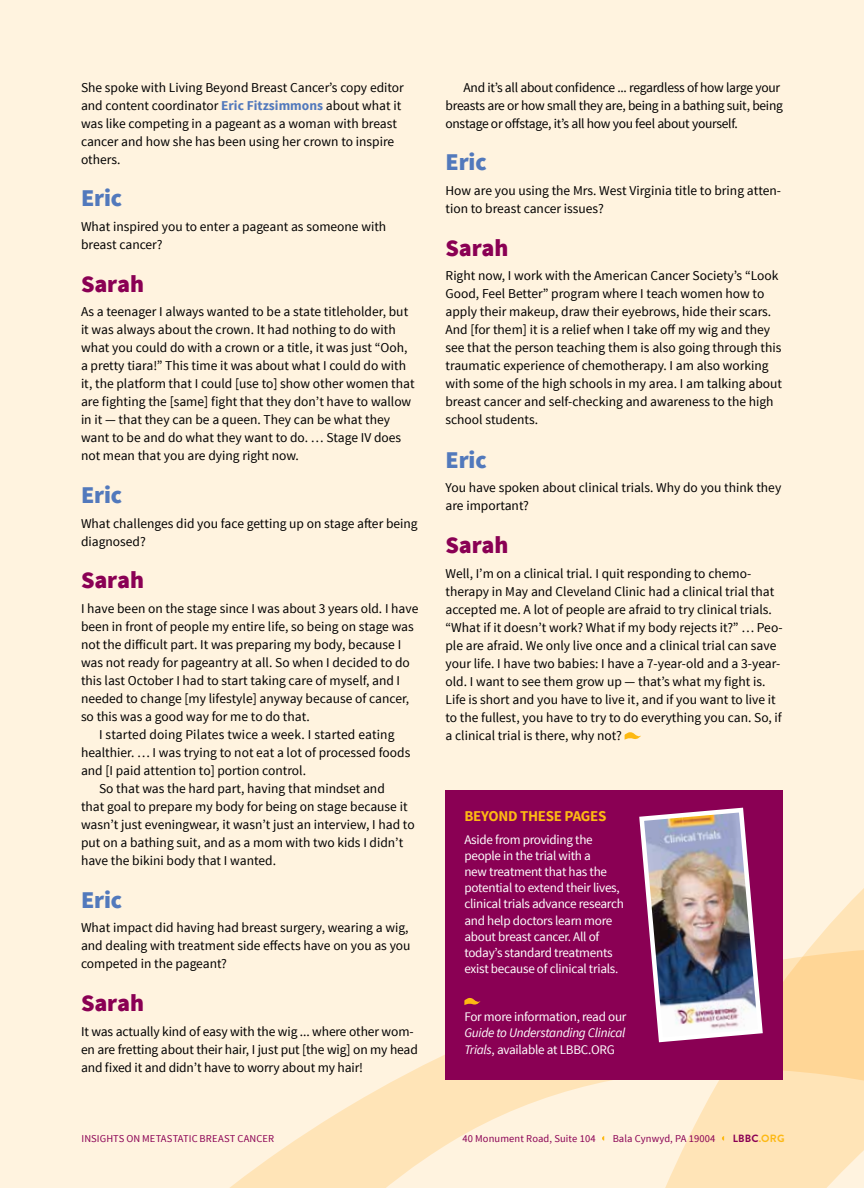
<style>
.page{position:relative;width:864px;height:1188px;background:#fff3df}
.page>*{position:absolute;margin:0;border:0;box-sizing:border-box;transform-origin:0 0}
.t1{font:900 24px "Source Sans Pro";letter-spacing:-.005em;color:#8a0054}
.t2{font:900 24px "Source Sans Pro";letter-spacing:-.005em;color:#5279bc}
.t3{font:700 15px "Source Sans Pro";letter-spacing:-.02em;color:#fdb913}
.t4{font:13.5px/18px "Source Sans Pro";color:#000}
.t5{font:13.5px/18px "Source Sans Pro";letter-spacing:-.02em;color:#000}
.t6{font:13.2px/16.2px "Source Sans Pro";letter-spacing:-.02em;color:#fff}
.t7{font:italic 13.2px/16.2px "Source Sans Pro";letter-spacing:-.02em;color:#fff}
.t8{font:10.5px "Source Sans Pro";letter-spacing:.01em;color:#8a0054}
.t9{font:700 10.5px "Brandon Grotesque";letter-spacing:.02em;color:#8a0054}
.s1{font-weight:700;color:#5279bc}
.s2{font-style:normal}
.s3{color:#fdb913}
</style>
<div class="page">
<svg style="left:230px;top:922px;width:634px;height:266px"></svg>
<svg style="left:625px;top:732px;width:16px;height:8px"></svg>
<div style="left:446px;top:791px;width:337px;height:289px;background:#8a0054"></div>
<img style="left:639px;top:807px;width:124px;height:236px">
<svg style="left:464px;top:998px;width:17px;height:7px"></svg>
<p class="t4" style="left:81px;top:78px;width:324px">She spoke with Living Beyond Breast Cancer’s copy editor and content coordinator <span class="s1">Eric Fitzsimmons</span> about what it was like competing in a pageant as a woman with breast cancer and how she has been using her crown to inspire others.</p>
<h1 class="t2" style="left:81px;top:183px;width:43px">Eric</h1>
<p class="t4" style="left:81px;top:218px;width:307px">What inspired you to enter a pageant as someone with breast cancer?</p>
<h1 class="t1" style="left:81px;top:268px;width:65px">Sarah</h1>
<p class="t4" style="left:81px;top:303px;width:335px">As a teenager I always wanted to be a state titleholder, but it was always about the crown. It had nothing to do with what you could do with a crown or a title, it was just “Ooh, a pretty tiara!” This time it was about what I could do with it, the platform that I could [use to] show other women that are fighting the [same] fight that they don’t have to wallow in it — that they can be a queen. They can be what they want to be and do what they want to do. … Stage IV does not mean that you are dying right now.</p>
<h1 class="t2" style="left:81px;top:479px;width:43px">Eric</h1>
<p class="t4" style="left:81px;top:515px;width:338px">What challenges did you face getting up on stage after being diagnosed?</p>
<h1 class="t1" style="left:81px;top:565px;width:65px">Sarah</h1>
<p class="t4" style="left:81px;top:600px;width:339px">I have been on the stage since I was about 3 years old. I have</p>
<p class="t4" style="left:81px;top:618px;width:334px">been in front of people my entire life, so being on stage was</p>
<p class="t4" style="left:81px;top:636px;width:322px">not the difficult part. It was preparing my body, because I</p>
<p class="t4" style="left:81px;top:654px;width:330px">was not ready for pageantry at all. So when I decided to do</p>
<p class="t4" style="left:81px;top:672px;width:321px">this last October I had to start taking care of myself, and I</p>
<p class="t4" style="left:81px;top:690px;width:330px">needed to change [my lifestyle] anyway because of cancer,</p>
<p class="t4" style="left:81px;top:708px;width:230px">so this was a good way for me to do that.</p>
<p class="t4" style="left:99px;top:726px;width:297px">I started doing Pilates twice a week. I started eating</p>
<p class="t4" style="left:81px;top:744px;width:331px">healthier. … I was trying to not eat a lot of processed foods</p>
<p class="t4" style="left:81px;top:762px;width:227px">and [I paid attention to] portion control.</p>
<p class="t4" style="left:99px;top:780px;width:287px">So that was the hard part, having that mindset and</p>
<p class="t4" style="left:81px;top:798px;width:328px">that goal to prepare my body for being on stage because it</p>
<p class="t4" style="left:81px;top:816px;width:335px">wasn’t just eveningwear, it wasn’t just an interview, I had to</p>
<p class="t4" style="left:81px;top:834px;width:324px">put on a bathing suit, and as a mom with two kids I didn’t</p>
<p class="t4" style="left:81px;top:852px;width:197px">have the bikini body that I wanted.</p>
<h1 class="t2" style="left:81px;top:884px;width:43px">Eric</h1>
<p class="t4" style="left:81px;top:919px;width:331px">What impact did having had breast surgery, wearing a wig, and dealing with treatment side effects have on you as you competed in the pageant?</p>
<h1 class="t1" style="left:81px;top:987px;width:65px">Sarah</h1>
<p class="t4" style="left:81px;top:1023px;width:338px">It was actually kind of easy with the wig ... where other wom&shy;en are fretting about their hair, I just put [the wig] on my head and fixed it and didn’t have to worry about my hair!</p>
<p class="t5" style="left:446px;top:78px;width:339px;text-indent:18px">And it’s all about confidence ... regardless of how large your breasts are or how small they are, being in a bathing suit, being onstage or offstage, it’s all how you feel about yourself.</p>
<h1 class="t2" style="left:446px;top:147px;width:43px">Eric</h1>
<p class="t4" style="left:446px;top:182px;width:337px">How are you using the Mrs. West Virginia title to bring atten&shy;tion to breast cancer issues?</p>
<h1 class="t1" style="left:446px;top:232px;width:65px">Sarah</h1>
<p class="t4" style="left:446px;top:267px;width:338px">Right now, I work with the American Cancer Society’s “Look Good, Feel Better” program where I teach women how to apply their makeup, draw their eyebrows, hide their scars.<br>And [for them] it is a relief when I take off my wig and they see that the person teaching them is also going through this traumatic experience of chemotherapy. I am also working with some of the high schools in my area. I am talking about breast cancer and self-checking and awareness to the high school students.</p>
<h1 class="t2" style="left:446px;top:444px;width:43px">Eric</h1>
<p class="t4" style="left:446px;top:479px;width:337px">You have spoken about clinical trials. Why do you think they are important?</p>
<h1 class="t1" style="left:446px;top:529px;width:65px">Sarah</h1>
<p class="t4" style="left:446px;top:564px;width:339px">Well, I’m on a clinical trial. I quit responding to chemo&shy;therapy in May and Cleveland Clinic had a clinical trial that accepted me. A lot of people are afraid to try clinical trials. “What if it doesn’t work? What if my body rejects it?” … Peo&shy;ple are afraid. We only live once and a clinical trial can save your life. I have two babies: I have a 7-year-old and a 3-year&shy;old. I want to see them grow up — that’s what my fight is.<br>Life is short and you have to live it, and if you want to live it to the fullest, you have to try to do everything you can. So, if a clinical trial is there, why not?</p>
<p class="t3" style="left:464px;top:806px;width:143px">BEYOND THESE PAGES</p>
<p class="t6" style="left:464px;top:832px;width:161px">Aside from providing the people in the trial with a<br>new treatment that has the potential to extend their lives, clinical trials advance research and help doctors learn more about breast cancer. All of today’s standard treatments exist because of clinical trials.</p>
<p class="t6" style="left:464px;top:1009px;width:164px">For more information, read our</p>
<p class="t7" style="left:464px;top:1025px;width:163px">Guide to Understanding Clinical<br>Trials<span class="s2">, available at LBBC.ORG</span></p>
<p class="t8" style="left:82px;top:1132px;width:194px">INSIGHTS ON METASTATIC BREAST CANCER</p>
<p class="t8" style="left:462px;top:1132px;width:135px">40 Monument Road, Suite 104</p>
<p class="t8" style="left:613px;top:1132px;width:104px">Bala Cynwyd, PA 19004</p>
<p class="t9" style="left:733px;top:1131px;width:53px">LBBC<span class="s3">.ORG</span></p>
</div>
